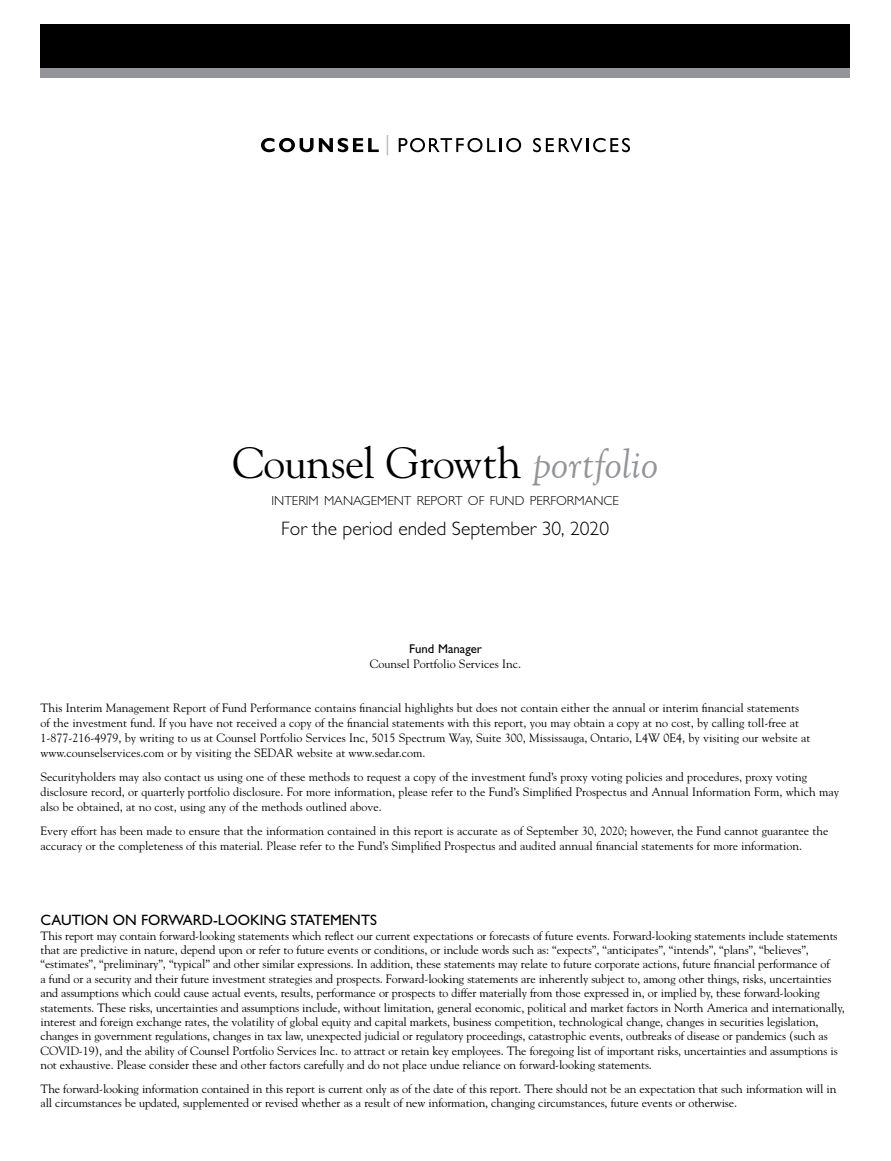
<style>
.page{position:relative;width:891px;height:1161px;background:#fff}
.page>*{position:absolute;margin:0;border:0;box-sizing:border-box;transform-origin:0 0}
.t1{font:43.5px "Goudy Std";letter-spacing:-.005em;color:#000}
.t2{font:300 19.5px "Gill Sans Std";color:#000}
._2nd_Subhead{font:15px "Gill Sans Std";color:#000}
.t3{font:300 13.2px "Gill Sans Std";color:#000}
.Head_-_Text{font:12.75px "Gill Sans Std";color:#000}
.Body_Copy{font:12px/14.4px "Goudy Std";letter-spacing:-.01em;color:#000}
.Head_-_Text-2{font:12px "Goudy Std";color:#000}
.s1{font-family:"Goudy Old Style T";font-style:italic;color:#939598}
</style>
<div class="page">
<div style="left:40px;top:24px;width:810px;height:52px;background:#000"></div>
<div style="left:40px;top:68px;width:810px;height:10px;background:#939598"></div>
<svg style="left:261px;top:138px;width:118px;height:14px"></svg>
<svg style="left:399px;top:138px;width:122px;height:14px"></svg>
<svg style="left:533px;top:138px;width:97px;height:14px"></svg>
<svg style="left:387px;top:135px;width:1px;height:20px"></svg>
<p class="t1" style="left:232px;top:436px;width:427px">Counsel Growth <span class="s1">portfolio</span></p>
<p class="t3" style="left:272px;top:493px;width:349px">INTERIM MANAGEMENT REPORT OF FUND PERFORMANCE</p>
<p class="t2" style="left:281px;top:517px;width:329px">For the period ended September 30, 2020</p>
<p class="Head_-_Text" style="left:409px;top:641px;width:74px">Fund Manager</p>
<p class="Head_-_Text-2" style="left:370px;top:656px;width:153px">Counsel Portfolio Services Inc.</p>
<p class="Body_Copy" style="left:40px;top:701px;width:771px;line-height:15px">This Interim Management Report of Fund Performance contains financial highlights but does not contain either the annual or interim financial statements of the investment fund. If you have not received a copy of the financial statements with this report, you may obtain a copy at no cost, by calling toll-free at 1-877-216-4979, by writing to us at Counsel Portfolio Services Inc, 5015 Spectrum Way, Suite 300, Mississauga, Ontario, L4W 0E4, by visiting our website at www.counselservices.com or by visiting the SEDAR website at www.sedar.com.</p>
<p class="Body_Copy" style="left:40px;top:770px;width:800px;line-height:15px">Securityholders may also contact us using one of these methods to request a copy of the investment fund’s proxy voting policies and procedures, proxy voting disclosure record, or quarterly portfolio disclosure. For more information, please refer to the Fund’s Simplified Prospectus and Annual Information Form, which may also be obtained, at no cost, using any of the methods outlined above.</p>
<p class="Body_Copy" style="left:40px;top:824px;width:789px;line-height:15px">Every effort has been made to ensure that the information contained in this report is accurate as of September 30, 2020; however, the Fund cannot guarantee the accuracy or the completeness of this material. Please refer to the Fund’s Simplified Prospectus and audited annual financial statements for more information.</p>
<p class="_2nd_Subhead" style="left:40px;top:912px;width:338px">CAUTION ON FORWARD-LOOKING STATEMENTS</p>
<p class="Body_Copy" style="left:40px;top:928px;width:806px">This report may contain forward-looking statements which reflect our current expectations or forecasts of future events. Forward-looking statements include statements that are predictive in nature, depend upon or refer to future events or conditions, or include words such as: “expects”, “anticipates”, “intends”, “plans”, “believes”, “estimates”, “preliminary”, “typical” and other similar expressions. In addition, these statements may relate to future corporate actions, future financial performance of<br>a fund or a security and their future investment strategies and prospects. Forward-looking statements are inherently subject to, among other things, risks, uncertainties and assumptions which could cause actual events, results, performance or prospects to differ materially from those expressed in, or implied by, these forward-looking statements. These risks, uncertainties and assumptions include, without limitation, general economic, political and market factors in North America and internationally, interest and foreign exchange rates, the volatility of global equity and capital markets, business competition, technological change, changes in securities legislation, changes in government regulations, changes in tax law, unexpected judicial or regulatory proceedings, catastrophic events, outbreaks of disease or pandemics (such as COVID-19), and the ability of Counsel Portfolio Services Inc. to attract or retain key employees. The foregoing list of important risks, uncertainties and assumptions is not exhaustive. Please consider these and other factors carefully and do not place undue reliance on forward-looking statements.</p>
<p class="Body_Copy" style="left:40px;top:1081px;width:797px">The forward-looking information contained in this report is current only as of the date of this report. There should not be an expectation that such information will in all circumstances be updated, supplemented or revised whether as a result of new information, changing circumstances, future events or otherwise.</p>
</div>
